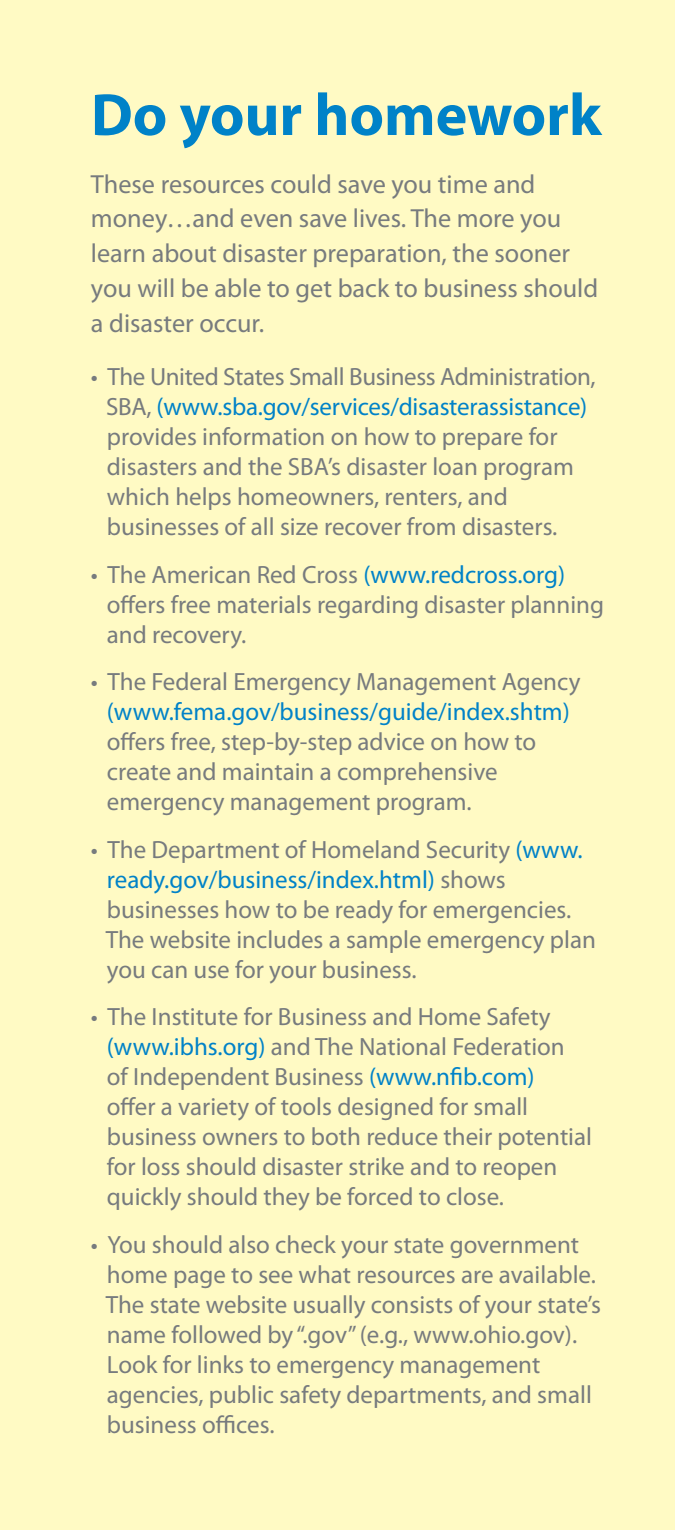
<style>
.page{position:relative;width:675px;height:1530px;background:#fffac4}
.page>*{position:absolute;margin:0;border:0;box-sizing:border-box;transform-origin:0 0}
.t1{font:700 60px "Myriad Pro";color:#0082c8}
.t2{font:26.25px/35px "Myriad Pro";color:#777b7e}
.t3{font:25px/30px "Myriad Pro";color:#777b7e}
.t4{font:25px "Myriad Pro";color:#0082c8}
.s1{color:#0082c8}
</style>
<div class="page">
<h1 class="t1" style="left:91px;top:92px;width:512px">Do your homework</h1>
<p class="t2" style="left:91px;top:168px;width:509px">These resources could save you time and money…and even save lives. The more you learn about disaster preparation, the sooner you will be able to get back to business should a disaster occur.</p>
<p class="t3" style="left:106px;top:363px;width:491px;text-indent:-15px">• The United States Small Business Administration, SBA, <span class="s1">(www.sba.gov/services/disasterassistance) </span>provides information on how to prepare for disasters and the SBA’s disaster loan program which helps homeowners, renters, and businesses of all size recover from disasters.</p>
<p class="t3" style="left:107px;top:561px;width:499px;text-indent:-16px">• The American Red Cross <span class="s1">(www.redcross.org) </span>offers free materials regarding disaster planning and recovery.</p>
<p class="t3" style="left:91px;top:668px;width:491px">• The Federal Emergency Management Agency</p>
<p class="t4" style="left:107px;top:702px;width:465px">(www.fema.gov/business/guide/index.shtm)</p>
<p class="t3" style="left:107px;top:728px;width:431px">offers free, step-by-step advice on how to create and maintain a comprehensive emergency management program.</p>
<p class="t3" style="left:106px;top:836px;width:492px;text-indent:-15px">• The Department of Homeland Security <span class="s1">(www. ready.gov/business/index.html)</span> shows businesses how to be ready for emergencies.<br>The website includes a sample emergency plan you can use for your business.</p>
<p class="t3" style="left:107px;top:1003px;width:487px;text-indent:-16px">• The Institute for Business and Home Safety <span class="s1">(www.ibhs.org)</span> and The National Federation<br>of Independent Business <span class="s1">(www.nfib.com)<br></span>offer a variety of tools designed for small business owners to both reduce their potential for loss should disaster strike and to reopen quickly should they be forced to close.</p>
<p class="t3" style="left:106px;top:1231px;width:497px;text-indent:-15px">• You should also check your state government home page to see what resources are available.<br>The state website usually consists of your state’s name followed by “.gov” (e.g., www.ohio.gov).<br>Look for links to emergency management agencies, public safety departments, and small business offices.</p>
</div>
